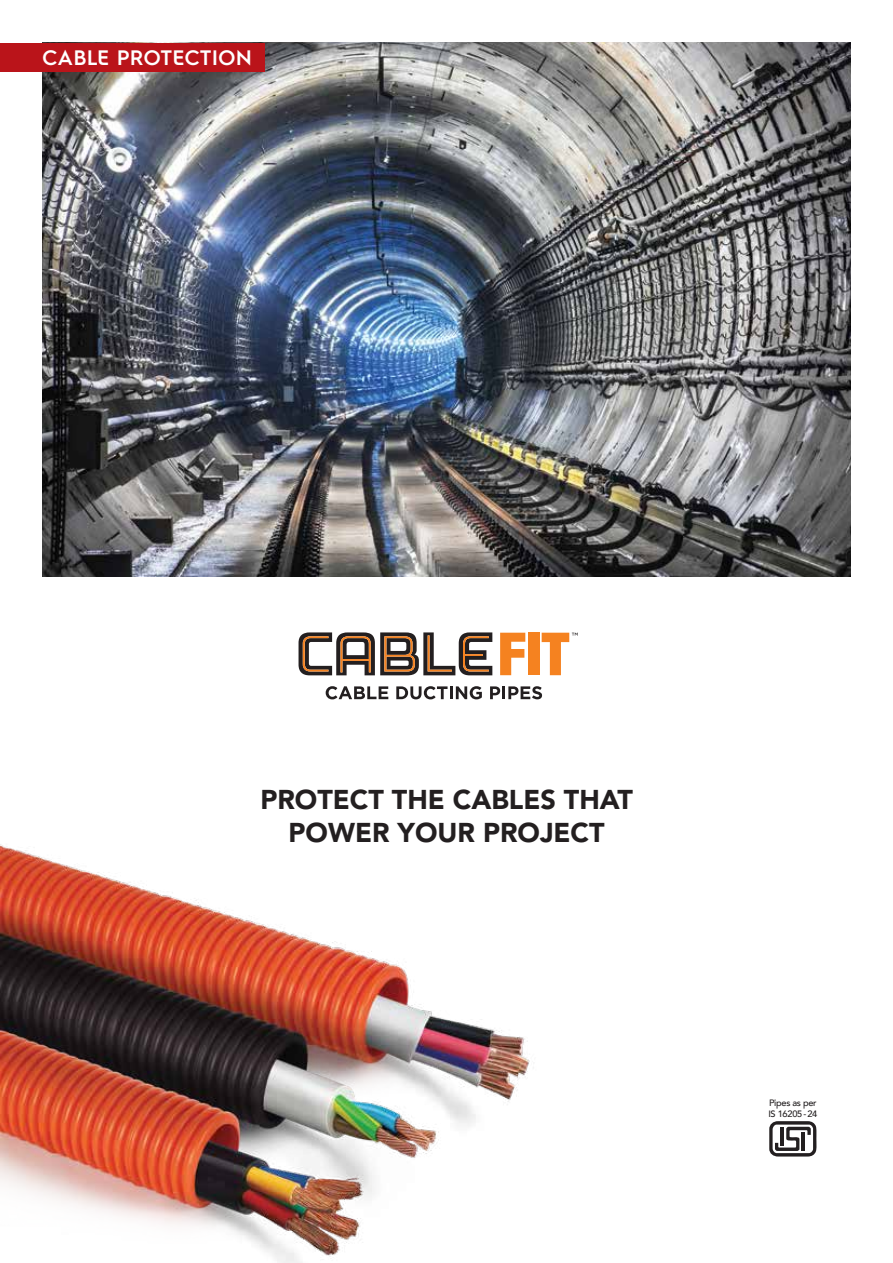
<style>
.page{position:relative;width:893px;height:1263px;background:#fff}
.page>*{position:absolute;margin:0;border:0;box-sizing:border-box;transform-origin:0 0}
.t1{font:900 27px/32.4px "Avenir";color:#231f20;text-align:center}
.t2{font:600 21px "Electrolux Sans";color:#fff}
.t3{font:500 9.15px/10.9px "Avenir";letter-spacing:-.03em;color:#231f20}
</style>
<div class="page">
<img style="left:43px;top:43px;width:808px;height:534px">
<svg style="left:769px;top:1121px;width:48px;height:35px"></svg>
<hr style="left:802px;top:1132px;width:3px;height:19px;background:#231f20">
<svg style="left:326px;top:686px;width:62px;height:13px"></svg>
<svg style="left:396px;top:686px;width:86px;height:13px"></svg>
<svg style="left:490px;top:686px;width:52px;height:13px"></svg>
<svg style="left:299px;top:632px;width:193px;height:43px"></svg>
<svg style="left:500px;top:633px;width:25px;height:42px"></svg>
<div style="left:528px;top:633px;width:11px;height:42px;background:#f58220"></div>
<svg style="left:542px;top:633px;width:36px;height:42px"></svg>
<div style="left:0;top:43px;width:265px;height:28px;background:#ba141a"></div>
<img style="left:0;top:844px;width:530px;height:419px">
<p class="t2" style="left:42px;top:43px;width:211px">CABLE PROTECTION</p>
<p class="t1" style="left:260px;top:784px;width:374px">PROTECT THE CABLES THAT<br>POWER YOUR PROJECT</p>
<p class="t3" style="left:768px;top:1096px;width:51px">Pipes as per<br>IS 16205- 24</p>
</div>
